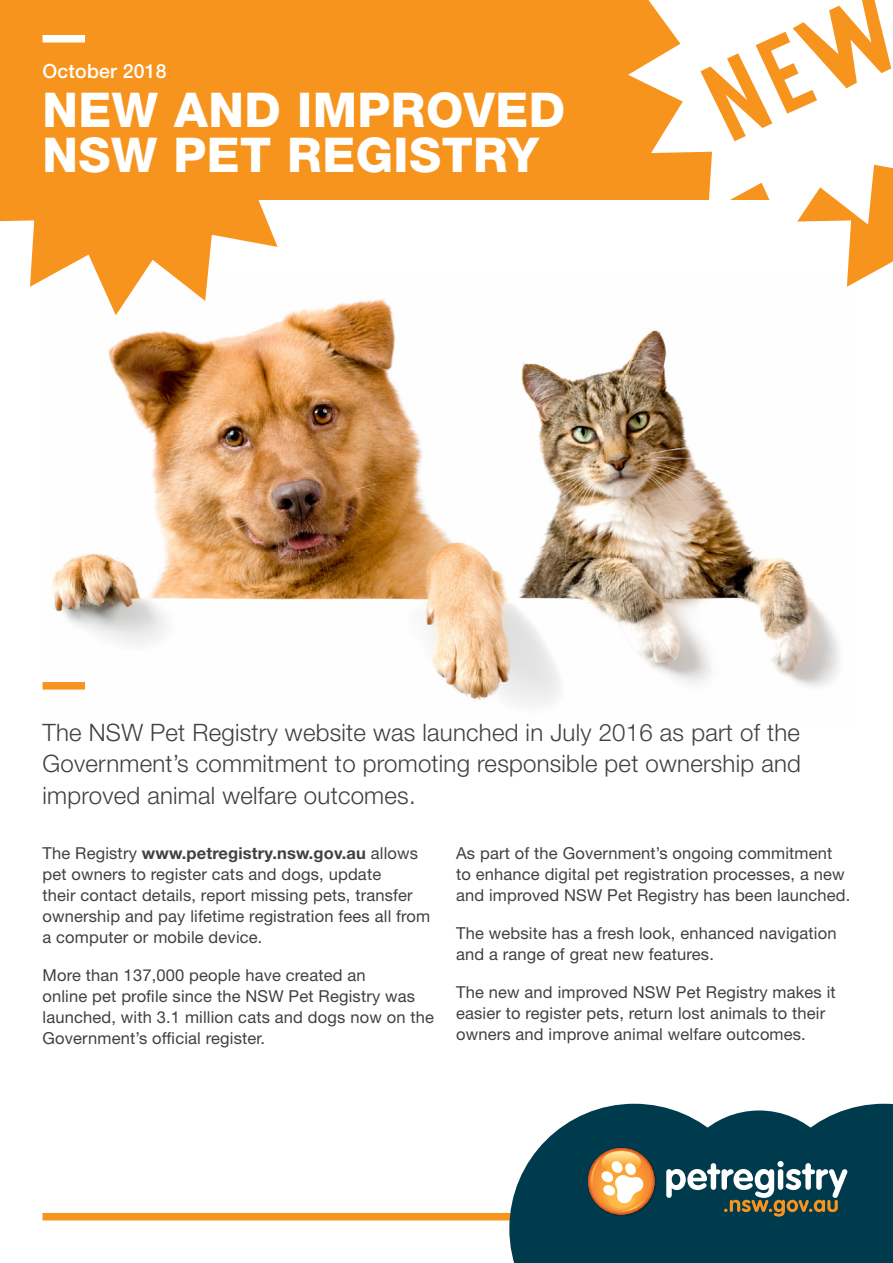
<style>
.page{position:relative;width:893px;height:1263px;background:#fff}
.page>*{position:absolute;margin:0;border:0;box-sizing:border-box;transform-origin:0 0}
.t1{font:800 48px/45px "Helvetica Neue LT Std";letter-spacing:.01em;color:#fff}
.t2{font:300 24px/31.5px "Helvetica Neue LT Std";letter-spacing:.01em;color:#414042;text-align:justify}
.t3{font:500 19.5px "Helvetica Neue LT Std";letter-spacing:.01em;color:#fff}
.t4{font:16.5px/21px "Helvetica Neue LT Std";letter-spacing:.01em;color:#414042}
.s1{font-weight:700}
</style>
<div class="page">
<div style="left:43px;top:1213px;width:807px;height:7px;background:#f7941e"></div>
<div style="left:0;top:0;width:893px;height:200px;background:#f7941e"></div>
<img style="left:43px;top:298px;width:797px;height:408px">
<svg style="left:0;top:35px;width:316px;height:280px"></svg>
<svg style="left:846px;top:238px;width:47px;height:49px"></svg>
<svg style="left:509px;top:1104px;width:384px;height:159px"></svg>
<div style="left:43px;top:682px;width:42px;height:7px;background:#f7941e"></div>
<div style="left:43px;top:35px;width:42px;height:8px;background:#fff"></div>
<svg style="left:628px;top:0;width:265px;height:238px;fill:#fff"></svg>
<p class="t3" style="left:43px;top:59px;width:126px">October 2018</p>
<h1 class="t1" style="left:43px;top:87px;width:524px">NEW AND IMPROVED<br>NSW PET REGISTRY</h1>
<h2 class="t2" style="left:43px;top:716px;width:760px">The NSW Pet Registry website was launched in July 2016 as part of the Government’s commitment to promoting responsible pet ownership and improved animal welfare outcomes.</h2>
<p class="t4" style="left:43px;top:842px;width:389px">The Registry <span class="s1">www.petregistry.nsw.gov.au</span> allows pet owners to register cats and dogs, update<br>their contact details, report missing pets, transfer ownership and pay lifetime registration fees all from a computer or mobile device.</p>
<p class="t4" style="left:43px;top:964px;width:393px">More than 137,000 people have created an<br>online pet profile since the NSW Pet Registry was launched, with 3.1 million cats and dogs now on the Government’s official register.</p>
<p class="t4" style="left:456px;top:842px;width:396px">As part of the Government’s ongoing commitment to enhance digital pet registration processes, a new and improved NSW Pet Registry has been launched.</p>
<p class="t4" style="left:456px;top:922px;width:382px">The website has a fresh look, enhanced navigation and a range of great new features.</p>
<p class="t4" style="left:456px;top:981px;width:381px">The new and improved NSW Pet Registry makes it easier to register pets, return lost animals to their owners and improve animal welfare outcomes.</p>
</div>
